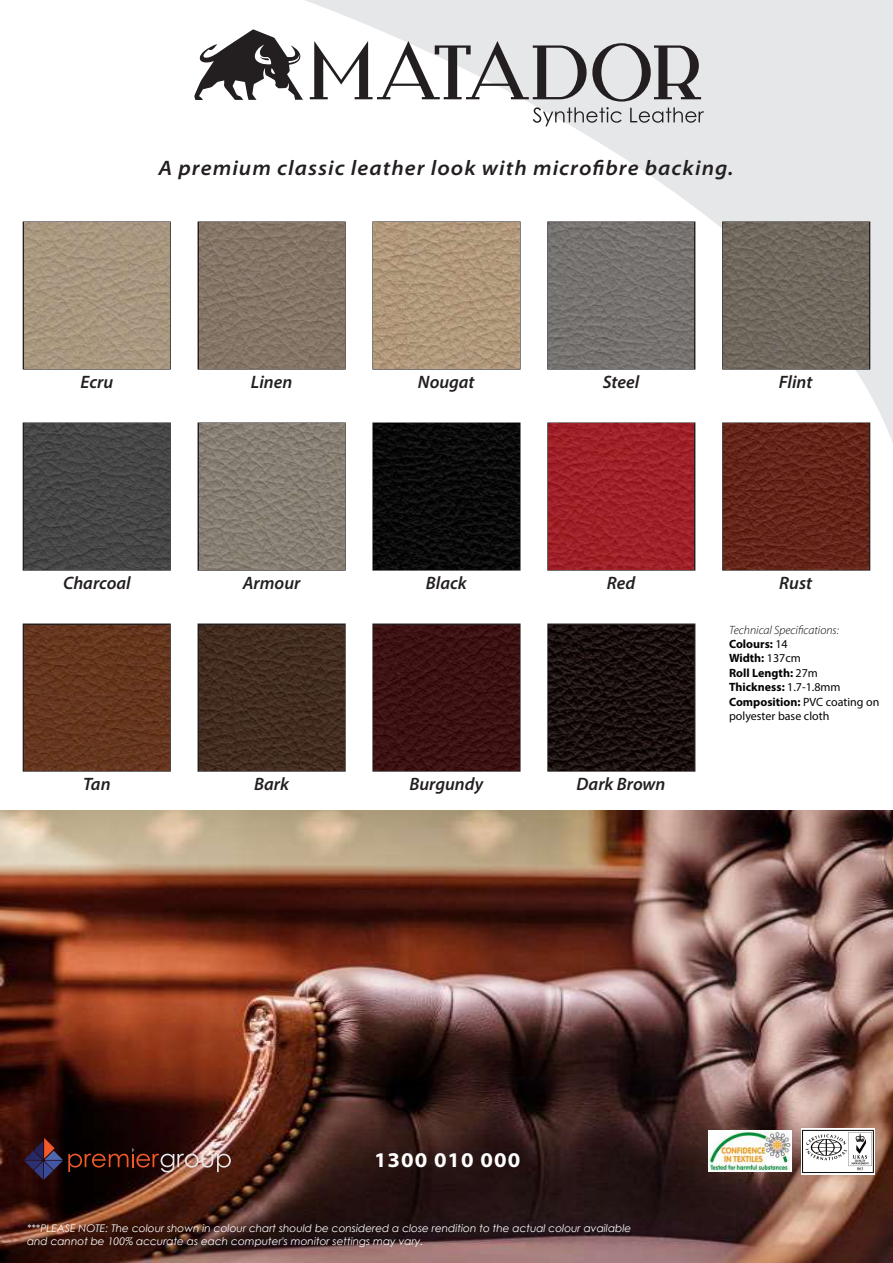
<style>
.page{position:relative;width:893px;height:1263px;background:#fff}
.page>*{position:absolute;margin:0;border:0;box-sizing:border-box;transform-origin:0 0}
.t1{font:italic 600 semi-expanded 21px "Myriad Pro";letter-spacing:.05em;color:#231f20}
.t2{font:700 semi-expanded 21px "Myriad Pro";letter-spacing:.05em;color:#fff}
.t3{font:italic 600 18px "Myriad Pro";color:#231f20}
.t4{font:12px/14.4px "Myriad Pro";color:#040503}
.t5{font:italic 10.5px/12.6px "Century Gothic";color:#fff}
.s1{font-weight:300;font-style:italic}
.s2{font-weight:700}
</style>
<div class="page">
<img style="left:0;top:810px;width:893px;height:453px">
<img style="left:801px;top:1128px;width:73px;height:46px">
<img style="left:708px;top:1130px;width:83px;height:42px">
<img style="left:24px;top:1138px;width:207px;height:42px">
<svg style="left:305px;top:0;width:588px;height:444px"></svg>
<svg style="left:23px;top:221px;width:148px;height:149px"></svg>
<svg style="left:198px;top:221px;width:148px;height:149px"></svg>
<svg style="left:372px;top:221px;width:149px;height:149px"></svg>
<svg style="left:547px;top:221px;width:148px;height:149px"></svg>
<svg style="left:722px;top:221px;width:148px;height:149px"></svg>
<svg style="left:23px;top:422px;width:148px;height:149px"></svg>
<svg style="left:198px;top:422px;width:148px;height:149px"></svg>
<svg style="left:372px;top:422px;width:149px;height:149px"></svg>
<svg style="left:547px;top:422px;width:148px;height:149px"></svg>
<svg style="left:722px;top:422px;width:148px;height:149px"></svg>
<img style="left:24px;top:223px;width:145px;height:145px">
<img style="left:199px;top:223px;width:145px;height:145px">
<img style="left:374px;top:223px;width:145px;height:145px">
<img style="left:549px;top:223px;width:145px;height:145px">
<img style="left:724px;top:223px;width:145px;height:145px">
<img style="left:24px;top:424px;width:145px;height:145px">
<img style="left:199px;top:424px;width:145px;height:145px">
<img style="left:374px;top:424px;width:145px;height:145px">
<img style="left:549px;top:424px;width:145px;height:145px">
<img style="left:724px;top:424px;width:145px;height:145px">
<svg style="left:23px;top:623px;width:148px;height:149px"></svg>
<svg style="left:198px;top:623px;width:148px;height:149px"></svg>
<svg style="left:372px;top:623px;width:149px;height:149px"></svg>
<svg style="left:547px;top:623px;width:148px;height:149px"></svg>
<img style="left:24px;top:625px;width:145px;height:145px">
<img style="left:199px;top:625px;width:145px;height:145px">
<img style="left:374px;top:625px;width:145px;height:145px">
<img style="left:549px;top:625px;width:145px;height:145px">
<svg style="left:310px;top:41px;width:394px;height:85px"></svg>
<svg style="left:194px;top:29px;width:109px;height:71px"></svg>
<h1 class="t1" style="left:159px;top:156px;width:576px">A premium classic leather look with microfibre backing.</h1>
<h2 class="t3" style="left:81px;top:371px;width:34px">Ecru</h2>
<h2 class="t3" style="left:251px;top:371px;width:43px">Linen</h2>
<h2 class="t3" style="left:418px;top:371px;width:58px">Nougat</h2>
<h2 class="t3" style="left:603px;top:371px;width:38px">Steel</h2>
<h2 class="t3" style="left:779px;top:371px;width:35px">Flint</h2>
<h2 class="t3" style="left:63px;top:572px;width:69px">Charcoal</h2>
<h2 class="t3" style="left:243px;top:572px;width:59px">Armour</h2>
<h2 class="t3" style="left:426px;top:572px;width:42px">Black</h2>
<h2 class="t3" style="left:607px;top:572px;width:30px">Red</h2>
<h2 class="t3" style="left:779px;top:572px;width:34px">Rust</h2>
<h2 class="t3" style="left:83px;top:773px;width:29px">Tan</h2>
<h2 class="t3" style="left:254px;top:773px;width:36px">Bark</h2>
<h2 class="t3" style="left:409px;top:773px;width:75px">Burgundy</h2>
<h2 class="t3" style="left:576px;top:773px;width:91px">Dark Brown</h2>
<p class="t4" style="left:729px;top:622px;width:152px"><span class="s1">Technical Specifications:<br></span><span class="s2">Colours:</span> 14<br><span class="s2">Width:</span> 137cm<br><span class="s2">Roll Length:</span> 27m<br><span class="s2">Thickness:</span> 1.7-1.8mm<br><span class="s2">Composition:</span> PVC coating on polyester base cloth</p>
<h1 class="t2" style="left:374px;top:1148px;width:148px">1300 010 000</h1>
<p class="t5" style="left:27px;top:1222px;width:606px">***PLEASE NOTE: The colour shown in colour chart should be considered a close rendition to the actual colour available and cannot be 100% accurate as each computer's monitor settings may vary.</p>
</div>
